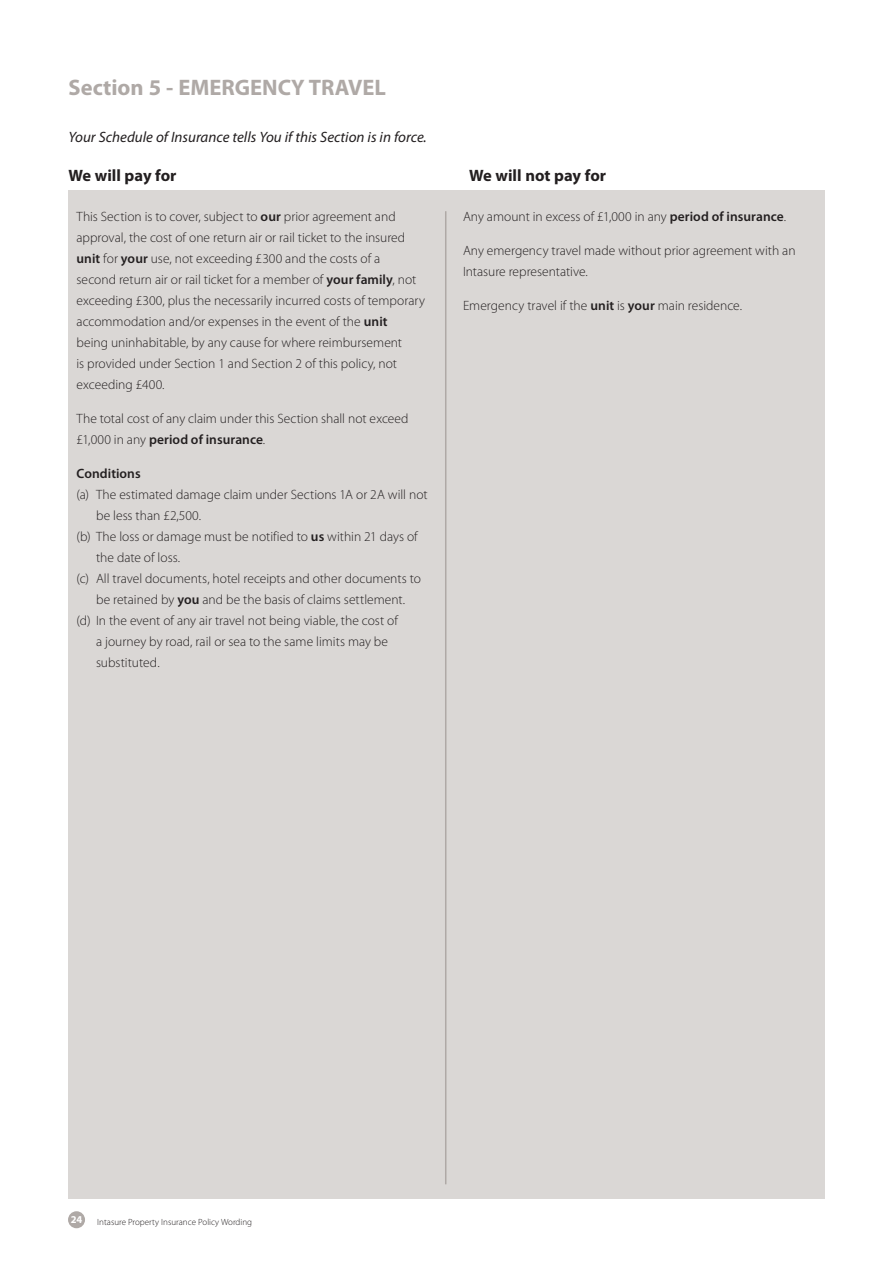
<style>
.page{position:relative;width:893px;height:1263px;background:#fff}
.page>*{position:absolute;margin:0;border:0;box-sizing:border-box;transform-origin:0 0}
.Headings{font:700 22.5px "Myriad Pro";color:#afa9a6}
.t1{font:700 16.5px "Myriad Pro";color:#231f20}
.t2{font:italic 15px "Myriad Pro";color:#231f20}
.t3{font:300 13.5px/21px "Myriad Pro";color:#231f20}
.t4{font:600 13.5px "Myriad Pro";letter-spacing:.005em;color:#231f20}
.t5{font:700 10.5px "Myriad Pro";color:#fff}
.t6{font:300 9px "Myriad Pro";color:#231f20}
.s1{font-weight:600}
</style>
<div class="page">
<div style="left:68px;top:1211px;width:17px;height:17px;background:#afa9a6;border-radius:50%"></div>
<div style="left:69px;top:190px;width:756px;height:1008px;background:#dad7d5"></div>
<hr style="left:445px;top:211px;width:1px;height:973px;background:#afa9a6">
<p class="Headings" style="left:69px;top:73px;width:319px">Section 5 - EMERGENCY TRAVEL</p>
<p class="t2" style="left:69px;top:128px;width:360px">Your Schedule of Insurance tells You if this Section is in force.</p>
<p class="t1" style="left:69px;top:165px;width:110px">We will pay for</p>
<p class="t1" style="left:469px;top:165px;width:138px">We will not pay for</p>
<p class="t3" style="left:77px;top:206px;width:321px">This Section is to cover, subject to <span class="s1">our</span> prior agreement and</p>
<p class="t3" style="left:77px;top:227px;width:350px">approval, the cost of one return air or rail ticket to the insured <span class="s1">unit</span> for <span class="s1">your</span> use, not exceeding £300 and the costs of a<br>second return air or rail ticket for a member of <span class="s1">your family</span>, not exceeding £300, plus the necessarily incurred costs of temporary accommodation and/or expenses in the event of the <span class="s1">unit<br></span>being uninhabitable, by any cause for where reimbursement<br>is provided under Section 1 and Section 2 of this policy, not exceeding £400.</p>
<p class="t3" style="left:77px;top:408px;width:334px">The total cost of any claim under this Section shall not exceed £1,000 in any <span class="s1">period of insurance</span>.</p>
<p class="t4" style="left:77px;top:465px;width:66px">Conditions</p>
<p class="t3" style="left:96px;top:484px;width:333px;text-indent:-19px">(a) The estimated damage claim under Sections 1A or 2A will not be less than £2,500.</p>
<p class="t3" style="left:96px;top:526px;width:323px;text-indent:-20px">(b) The loss or damage must be notified to <span class="s1">us</span> within 21 days of the date of loss.</p>
<p class="t3" style="left:77px;top:568px;width:346px;text-align:center">(c) All travel documents, hotel receipts and other documents to be retained by <span class="s1">you</span> and be the basis of claims settlement.</p>
<p class="t3" style="left:96px;top:610px;width:304px;text-indent:-19px">(d) In the event of any air travel not being viable, the cost of a journey by road, rail or sea to the same limits may be substituted.</p>
<p class="t3" style="left:463px;top:206px;width:324px">Any amount in excess of £1,000 in any <span class="s1">period of insurance</span>.</p>
<p class="t3" style="left:463px;top:240px;width:334px">Any emergency travel made without prior agreement with an<br>Intasure representative.</p>
<p class="t3" style="left:463px;top:295px;width:280px">Emergency travel if the <span class="s1">unit</span> is <span class="s1">your</span> main residence.</p>
<p class="t5" style="left:71px;top:1213px;width:13px">24</p>
<p class="t6" style="left:97px;top:1216px;width:156px">Intasure Property Insurance Policy Wording</p>
</div>
